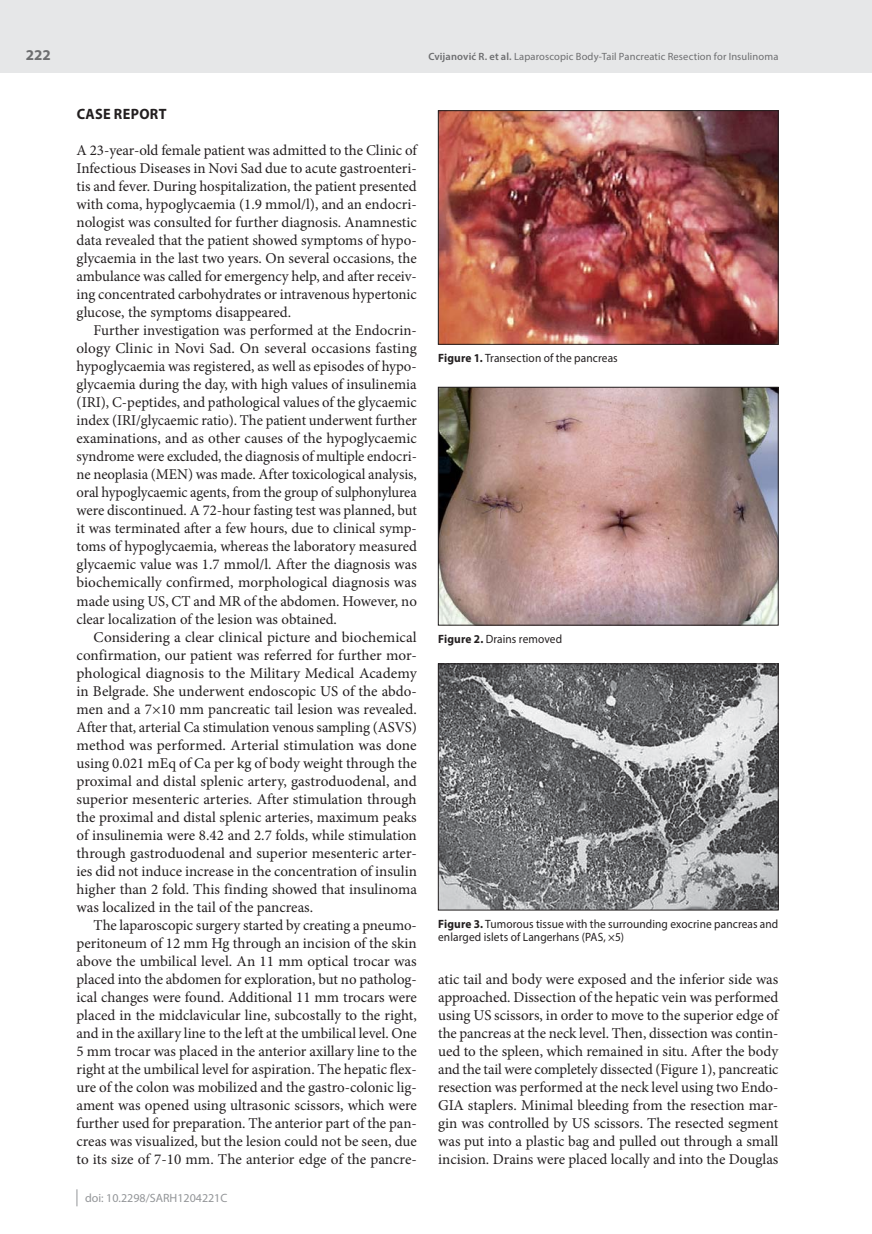
<style>
.page{position:relative;width:872px;height:1234px;background:#fff}
.page>*{position:absolute;margin:0;border:0;box-sizing:border-box;transform-origin:0 0}
.t1{font:15px/18px "Minion Pro";color:#231f20;text-align:justify}
.t2{font:700 15px "Myriad Pro";letter-spacing:.025em;color:#231f20;scale:.95 1}
.t3{font:700 15px "Myriad Pro";color:#6d6e70}
.t4{font:12px/13.5px "Myriad Pro";letter-spacing:.01em;color:#231f20;scale:.95 1}
.t5{font:12px "Myriad Pro";color:#939598}
.t6{font:10.5px "Myriad Pro";letter-spacing:.01em;color:#6d6e70}
.s1{font-weight:600}
.s2{font-weight:700}
</style>
<div class="page">
<div style="left:0;top:0;width:872px;height:72px;background:#e6e7e8"></div>
<svg style="left:77px;top:1189px;width:1px;height:16px"></svg>
<img style="left:440px;top:665px;width:336px;height:243px">
<div style="left:438px;top:663px;width:340px;height:247px;border:1px solid #231f20"></div>
<img style="left:440px;top:112px;width:336px;height:230px">
<div style="left:438px;top:110px;width:340px;height:234px;border:1px solid #231f20"></div>
<img style="left:440px;top:389px;width:336px;height:234px">
<div style="left:438px;top:387px;width:340px;height:238px;border:1px solid #231f20"></div>
<p class="t3" style="left:26px;top:49px;width:26px">222</p>
<p class="t6" style="left:428px;top:52px;width:351px"><span class="s1">Cvijanović R. et al.</span> Laparoscopic Body-Tail Pancreatic Resection for Insulinoma</p>
<p class="t2" style="left:77px;top:108px;width:96px">CASE REPORT</p>
<p class="t1" style="left:77px;top:143px;width:342px">A 23-year-old female patient was admitted to the Clinic of Infectious Diseases in Novi Sad due to acute gastroenteri&shy;tis and fever. During hospitalization, the patient presented with coma, hypoglycaemia (1.9 mmol/l), and an endocri&shy;nologist was consulted for further diagnosis. Anamnestic data revealed that the patient showed symptoms of hypo&shy;glycaemia in the last two years. On several occasions, the ambulance was called for emergency help, and after receiv&shy;ing concentrated carbohydrates or intravenous hypertonic glucose, the symptoms disappeared.</p>
<p class="t1" style="left:77px;top:323px;width:342px;text-indent:17px">Further investigation was performed at the Endo crin&shy;ol ogy Clinic in Novi Sad. On several occasions fasting hypoglycaemia was registered, as well as episodes of hypo&shy;glycaemia during the day, with high values of insulinemia (IRI), C-peptides, and pathological values of the glycaemic index (IRI/glycaemic ratio). The patient underwent further examinations, and as other causes of the hypoglycaemic syndrome were excluded, the diagnosis of multiple endocri&shy;ne neoplasia (MEN) was made. After toxicological analysis, oral hypoglycaemic agents, from the group of sulphonylurea were discontinued. A 72-hour fasting test was planned, but it was terminated after a few hours, due to clinical symp&shy;toms of hypoglycaemia, whereas the laboratory measured glycaemic value was 1.7 mmol/l. After the diagnosis was biochemically confirmed, morphological diagnosis was made using US, CT and MR of the abdomen. However, no clear localization of the lesion was obtained.</p>
<p class="t1" style="left:77px;top:629px;width:342px;text-indent:17px">Considering a clear clinical picture and biochemical confirmation, our patient was referred for further mor&shy;phological diagnosis to the Military Medical Academy in Belgrade. She underwent endoscopic US of the abdo&shy;men and a 7×10 mm pancreatic tail lesion was revealed.<br>After that, arterial Ca stimulation venous sampling (ASVS) method was performed. Arterial stimulation was done using 0.021 mEq of Ca per kg of body weight through the proximal and distal splenic artery, gastroduodenal, and superior mesenteric arteries. After stimulation through the proximal and distal splenic arteries, maximum peaks of insulinemia were 8.42 and 2.7 folds, while stimulation through gastroduodenal and superior mesenteric arter&shy;ies did not induce increase in the concentration of insulin higher than 2 fold. This finding showed that insulinoma was localized in the tail of the pancreas.</p>
<p class="t1" style="left:77px;top:917px;width:342px;text-indent:17px">The laparoscopic surgery started by creating a pneumo&shy;peritoneum of 12 mm Hg through an incision of the skin above the umbilical level. An 11 mm optical trocar was placed into the abdomen for exploration, but no patholog&shy;ical changes were found. Additional 11 mm trocars were placed in the midclavicular line, subcostally to the right, and in the axillary line to the left at the umbilical level. One 5 mm trocar was placed in the anterior axillary line to the right at the umbilical level for aspiration. The hepatic flex&shy;ure of the colon was mobilized and the gastro-colonic lig&shy;ament was opened using ultrasonic scissors, which were further used for preparation. The anterior part of the pan&shy;creas was visualized, but the lesion could not be seen, due to its size of 7-10 mm. The anterior edge of the pancre-</p>
<p class="t5" style="left:85px;top:1192px;width:144px">doi: 10.2298/SARH1204221C</p>
<p class="t4" style="left:438px;top:352px;width:191px"><span class="s2">Figure 1.</span> Transection of the pancreas</p>
<p class="t4" style="left:438px;top:633px;width:132px"><span class="s2">Figure 2.</span> Drains removed</p>
<p class="t4" style="left:438px;top:918px;width:359px"><span class="s2">Figure 3.</span> Tumorous tissue with the surrounding exocrine pancreas and enlarged islets of Langerhans (PAS, ×5)</p>
<p class="t1" style="left:438px;top:971px;width:342px">atic tail and body were exposed and the inferior side was approached. Dissection of the hepatic vein was performed using US scissors, in order to move to the superior edge of the pancreas at the neck level. Then, dissection was contin&shy;ued to the spleen, which remained in situ. After the body and the tail were completely dissected (Figure 1), pancreatic resection was performed at the neck level using two Endo-GIA staplers. Minimal bleeding from the resection mar&shy;gin was controlled by US scissors. The resected segment was put into a plastic bag and pulled out through a small incision. Drains were placed locally and into the Douglas</p>
</div>
